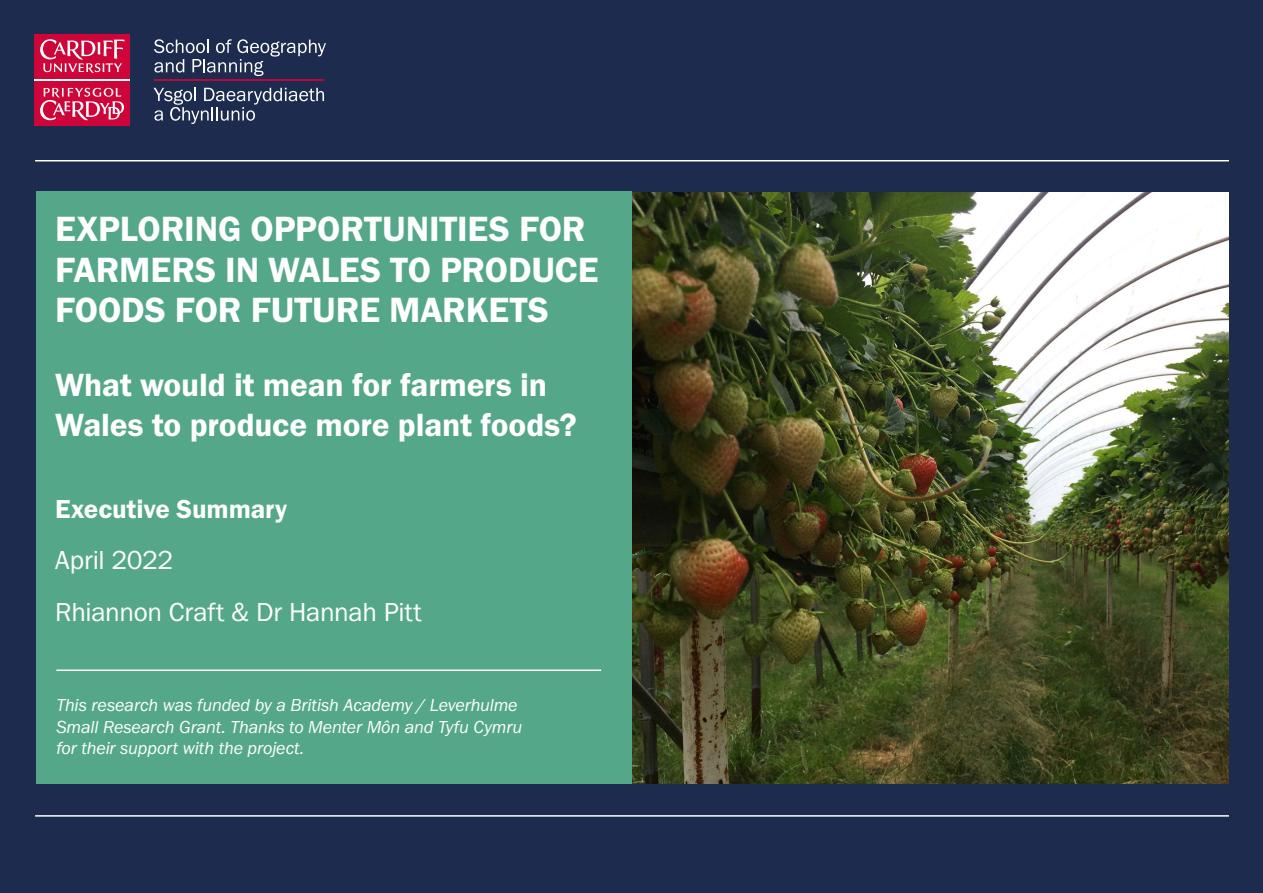
<style>
.page{position:relative;width:1263px;height:893px;background:#1d2b4e}
.page>*{position:absolute;margin:0;border:0;box-sizing:border-box;transform-origin:0 0}
.t1{font:36.3px/41px "Franklin Gothic URW Dem";letter-spacing:-.005em;color:#fff}
.t2{font:33.3px/39.9px "Franklin Gothic URW Dem";letter-spacing:-.005em;color:#fff}
.t3{font:27px/51.4px "Franklin Gothic URW Boo";letter-spacing:-.01em;color:#fff}
.t4{font:27px "Franklin Gothic URW Dem";letter-spacing:-.005em;color:#fff}
.t5{font:18px/21.6px "Franklin Gothic URW Boo Ita";letter-spacing:-.01em;color:#fff}
</style>
<div class="page">
<img style="left:632px;top:193px;width:597px;height:591px">
<hr style="left:35px;top:160px;width:1194px;height:1px;background:#fff">
<hr style="left:35px;top:815px;width:1194px;height:2px;background:#fff">
<hr style="left:34px;top:78px;width:96px;height:3px;background:#fff">
<div style="left:34px;top:81px;width:96px;height:45px;background:#ce0538"></div>
<svg style="left:40px;top:88px;width:84px;height:32px"></svg>
<div style="left:34px;top:34px;width:96px;height:45px;background:#ce0538"></div>
<svg style="left:40px;top:39px;width:84px;height:34px"></svg>
<hr style="left:154px;top:79px;width:170px;height:2px;background:#ce0538">
<svg style="left:154px;top:39px;width:172px;height:37px"></svg>
<svg style="left:154px;top:88px;width:170px;height:36px"></svg>
<div style="left:36px;top:192px;width:595px;height:592px;background:#54a889"></div>
<hr style="left:56px;top:669px;width:545px;height:2px;background:#fff">
<h1 class="t1" style="left:55px;top:208px;width:545px">EXPLORING OPPORTUNITIES FOR<br>FARMERS IN WALES TO PRODUCE<br>FOODS FOR FUTURE MARKETS</h1>
<h2 class="t2" style="left:55px;top:364px;width:523px">What would it mean for farmers in<br>Wales to produce more plant foods?</h2>
<h3 class="t4" style="left:55px;top:492px;width:233px">Executive Summary</h3>
<h3 class="t3" style="left:55px;top:534px;width:368px">April 2022<br>Rhiannon Craft &amp; Dr Hannah Pitt</h3>
<p class="t5" style="left:56px;top:694px;width:467px">This research was funded by a British Academy / Leverhulme<br>Small Research Grant. Thanks to Menter Môn and Tyfu Cymru for their support with the project.</p>
</div>
